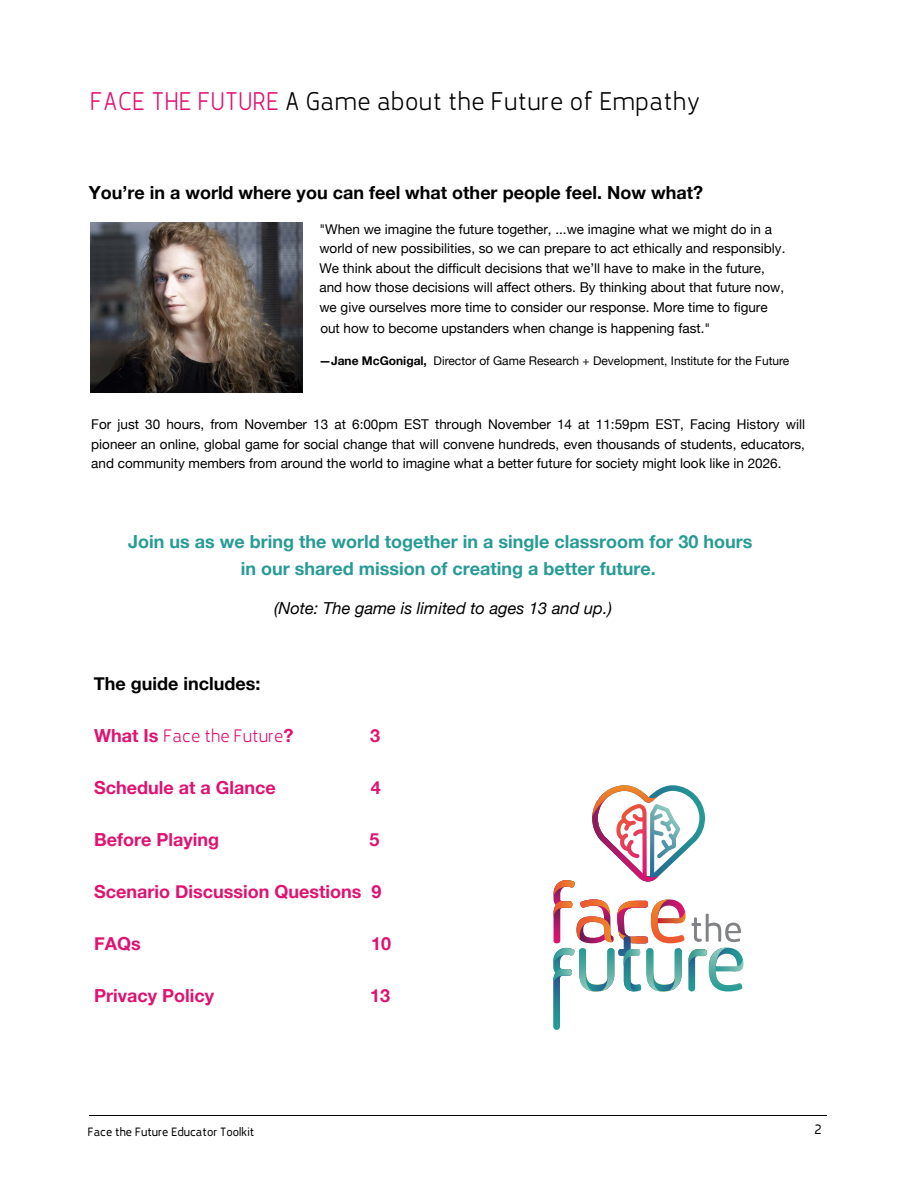
<style>
.page{position:relative;width:918px;height:1188px;background:#fff}
.page>*{position:absolute;margin:0;border:0;box-sizing:border-box;transform-origin:0 0}
.t1{font:300 25.5px "Karlsen Round";letter-spacing:.015em;color:#000}
.t2{font:700 18px/27.5px "Helvetica Neue";color:#289b96}
.t3{font:700 18px "Helvetica Neue";color:#df1371}
.t4{font:700 18px "Helvetica Neue";color:#000}
.t5{font:300 18px "Karlsen Round";color:#df1371}
.t6{font:700 18px "Helvetica Neue";color:#000}
.t7{font:italic 16.5px "Helvetica Neue";color:#000}
.t8{font:13.5px/19.8px "Helvetica Neue";color:#000}
.t9{font:13.5px "Karlsen Round";color:#000}
.t10{font:12px "Helvetica Neue";color:#000}
.s1{color:#df1371}
.s2{font-weight:700}
.s3{font-style:inherit}
.s4{font-family:"Helvetica Neue";font-weight:700}
</style>
<div class="page">
<hr style="left:89px;top:1115px;width:738px;height:1px;background:#000">
<img style="left:90px;top:222px;width:212px;height:171px">
<svg style="left:553px;top:785px;width:191px;height:245px"></svg>
<div style="left:563px;top:999px;width:205px;height:56px;background:#fff"></div>
<h1 class="t1" style="left:90px;top:86px;width:612px"><span class="s1">FACE THE FUTURE</span> A Game about the Future of Empathy</h1>
<h2 class="t4" style="left:89px;top:178px;width:616px">You’re in a world where you can feel what other people feel. Now what?</h2>
<p class="t8" style="left:319px;top:220px;width:468px">"When we imagine the future together, ...we imagine what we might do in a world of new possibilities, so we can prepare to act ethically and responsibly.<br>We think about the difficult decisions that we’ll have to make in the future, and how those decisions will affect others. By thinking about that future now, we give ourselves more time to consider our response. More time to figure out how to become upstanders when change is happening fast."</p>
<p class="t10" style="left:319px;top:352px;width:472px"><span class="s2">—Jane McGonigal,</span> Director of Game Research + Development, Institute for the Future</p>
<p class="t8" style="left:91px;top:415px;width:715px;text-align:justify">For just 30 hours, from November 13 at 6:00pm EST through November 14 at 11:59pm EST, Facing History will pioneer an online, global game for social change that will convene hundreds, even thousands of students, educators, and community members from around the world to imagine what a better future for society might look like in 2026.</p>
<h2 class="t2" style="left:241px;top:528px;width:513px;text-indent:-113px"><span class="s3">Join us</span> as we bring the world together in a single classroom for 30 hours <span class="s3">in our shared mission of creating a better future.</span></h2>
<p class="t7" style="left:274px;top:597px;width:339px">(Note: The game is limited to ages 13 and up.)</p>
<h2 class="t6" style="left:94px;top:669px;width:168px">The guide includes:</h2>
<h2 class="t5" style="left:94px;top:725px;width:201px"><span class="s4">What Is</span> Face the Future<span class="s4">?</span></h2>
<h2 class="t3" style="left:370px;top:722px;width:12px">3</h2>
<h2 class="t3" style="left:94px;top:774px;width:183px">Schedule at a Glance</h2>
<h2 class="t3" style="left:371px;top:774px;width:12px">4</h2>
<h2 class="t3" style="left:94px;top:826px;width:126px">Before Playing</h2>
<h2 class="t3" style="left:369px;top:826px;width:12px">5</h2>
<h2 class="t3" style="left:94px;top:878px;width:289px">Scenario Discussion Questions 9</h2>
<h2 class="t3" style="left:94px;top:929px;width:48px">FAQs</h2>
<h2 class="t3" style="left:371px;top:929px;width:22px">10</h2>
<h2 class="t3" style="left:94px;top:981px;width:121px">Privacy Policy</h2>
<h2 class="t3" style="left:370px;top:981px;width:22px">13</h2>
<p class="t9" style="left:815px;top:1121px;width:9px">2</p>
</div>
